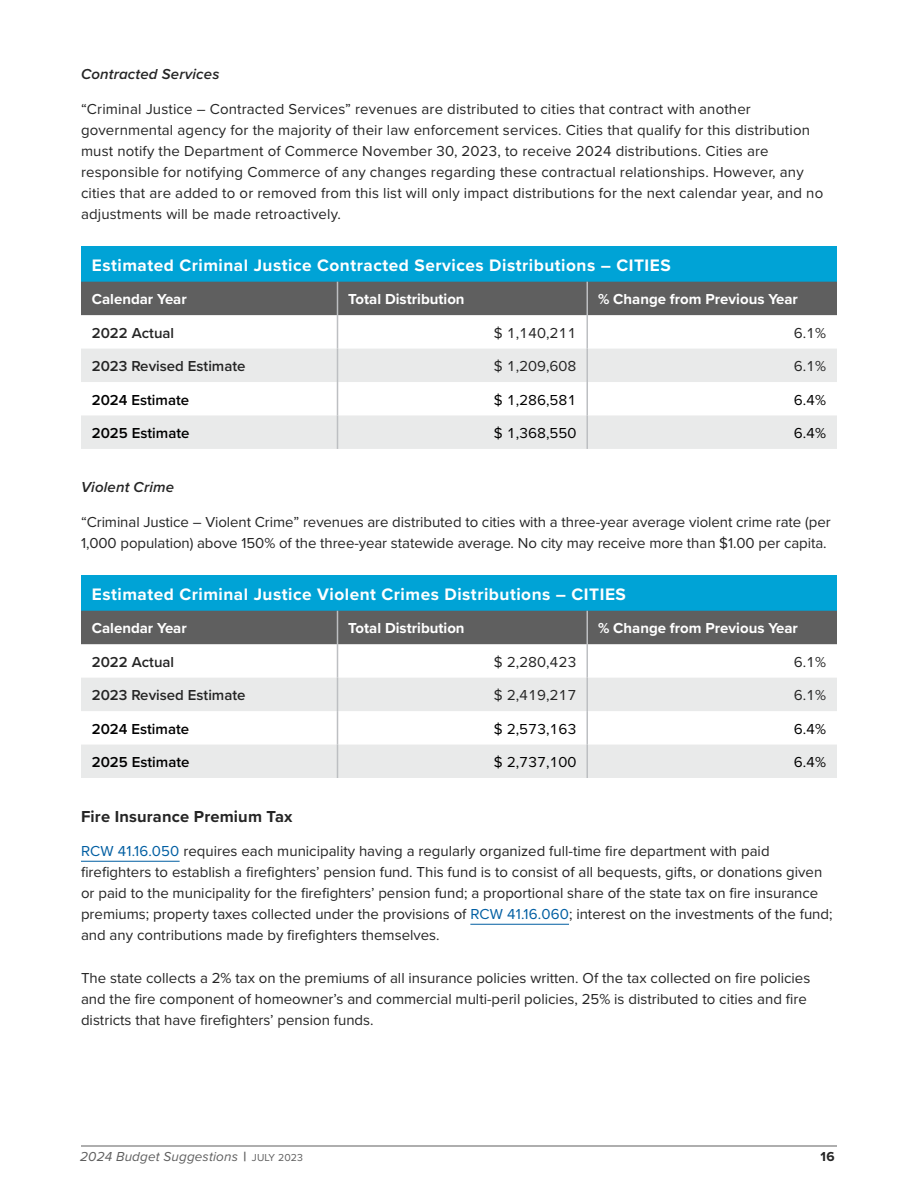
<style>
.page{position:relative;width:918px;height:1188px;background:#fff}
.page>*{position:absolute;margin:0;border:0;box-sizing:border-box;transform-origin:0 0}
.Body_Text{font:700 17.25px "Proxima Nova";letter-spacing:.03em;color:#fff}
.t1{font:700 16.5px "Proxima Nova";letter-spacing:.01em;color:#252525}
.Body_Text-2{font:15px/21px "Proxima Nova";color:#252525}
.t2{font:700 15px "Proxima Nova";color:#fff}
.Body_Text-3{font:600 15px "Proxima Nova";color:#252525}
.Body_Text-4{font:15px "Proxima Nova";color:#000}
.Body_Text-5{font:600 15px "Proxima Nova";color:#000}
.t3{font:italic 600 15px "Proxima Nova";letter-spacing:.01em;color:#252525}
.t4{font:italic 13.5px "Proxima Nova";letter-spacing:.01em;color:#5f5f5f}
.t5{font:700 13.5px "Proxima Nova";color:#252525}
.s1{color:#005ea2}
.s2{font-weight:700;font-style:normal}
.s3{font-style:normal;font-size:10.5px}
</style>
<div class="page">
<hr style="left:81px;top:1146px;width:756px;height:1px;background:#5f5f5f">
<hr style="left:81px;top:861px;width:99px;height:1px;background:#005ea2">
<hr style="left:470px;top:924px;width:99px;height:1px;background:#005ea2">
<div style="left:81px;top:246px;width:756px;height:36px;background:#00a3d6"></div>
<div style="left:81px;top:282px;width:756px;height:33px;background:#5f5f5f"></div>
<svg style="left:81px;top:349px;width:756px;height:100px;fill:#e9eaea"></svg>
<hr style="left:337px;top:315px;width:1px;height:34px;background:#bdbfc2">
<hr style="left:586px;top:315px;width:2px;height:34px;background:#bdbfc2">
<hr style="left:337px;top:349px;width:1px;height:33px;background:#bdbfc2">
<hr style="left:586px;top:349px;width:2px;height:33px;background:#bdbfc2">
<hr style="left:337px;top:382px;width:1px;height:33px;background:#bdbfc2">
<hr style="left:586px;top:382px;width:2px;height:33px;background:#bdbfc2">
<hr style="left:337px;top:415px;width:1px;height:34px;background:#bdbfc2">
<hr style="left:586px;top:415px;width:2px;height:34px;background:#bdbfc2">
<hr style="left:337px;top:282px;width:1px;height:33px;background:#bdbfc2">
<hr style="left:586px;top:282px;width:2px;height:33px;background:#bdbfc2">
<div style="left:81px;top:576px;width:756px;height:35px;background:#00a3d6"></div>
<div style="left:81px;top:611px;width:756px;height:33px;background:#5f5f5f"></div>
<svg style="left:81px;top:678px;width:756px;height:100px;fill:#e9eaea"></svg>
<hr style="left:337px;top:644px;width:1px;height:34px;background:#bdbfc2">
<hr style="left:586px;top:644px;width:2px;height:34px;background:#bdbfc2">
<hr style="left:337px;top:678px;width:1px;height:33px;background:#bdbfc2">
<hr style="left:586px;top:678px;width:2px;height:33px;background:#bdbfc2">
<hr style="left:337px;top:711px;width:1px;height:34px;background:#bdbfc2">
<hr style="left:586px;top:711px;width:2px;height:34px;background:#bdbfc2">
<hr style="left:337px;top:745px;width:1px;height:33px;background:#bdbfc2">
<hr style="left:586px;top:745px;width:2px;height:33px;background:#bdbfc2">
<hr style="left:337px;top:611px;width:1px;height:33px;background:#bdbfc2">
<hr style="left:586px;top:611px;width:2px;height:33px;background:#bdbfc2">
<h4 class="t3" style="left:81px;top:63px;width:140px">Contracted Services</h4>
<p class="Body_Text-2" style="left:81px;top:98px;width:744px">“Criminal Justice – Contracted Services” revenues are distributed to cities that contract with another governmental agency for the majority of their law enforcement services. Cities that qualify for this distribution must notify the Department of Commerce November 30, 2023, to receive 2024 distributions. Cities are responsible for notifying Commerce of any changes regarding these contractual relationships. However, any cities that are added to or removed from this list will only impact distributions for the next calendar year, and no adjustments will be made retroactively.</p>
<p class="Body_Text" style="left:92px;top:252px;width:580px">Estimated Criminal Justice Contracted Services Distributions – CITIES</p>
<p class="t2" style="left:92px;top:288px;width:97px">Calendar Year</p>
<p class="t2" style="left:348px;top:288px;width:118px">Total Distribution</p>
<p class="t2" style="left:598px;top:288px;width:201px">% Change from Previous Year</p>
<p class="Body_Text-3" style="left:92px;top:322px;width:84px">2022 Actual</p>
<p class="Body_Text-2" style="left:494px;top:322px;width:84px">$ 1,140,211</p>
<p class="Body_Text-2" style="left:794px;top:322px;width:34px">6.1%</p>
<p class="Body_Text-3" style="left:92px;top:355px;width:155px">2023 Revised Estimate</p>
<p class="Body_Text-2" style="left:494px;top:355px;width:84px">$ 1,209,608</p>
<p class="Body_Text-2" style="left:794px;top:355px;width:34px">6.1%</p>
<p class="Body_Text-5" style="left:92px;top:388px;width:99px">2024 Estimate</p>
<p class="Body_Text-4" style="left:494px;top:388px;width:84px">$ 1,286,581</p>
<p class="Body_Text-4" style="left:794px;top:388px;width:34px">6.4%</p>
<p class="Body_Text-5" style="left:92px;top:422px;width:99px">2025 Estimate</p>
<p class="Body_Text-4" style="left:494px;top:422px;width:84px">$ 1,368,550</p>
<p class="Body_Text-4" style="left:794px;top:422px;width:34px">6.4%</p>
<h4 class="t3" style="left:81px;top:476px;width:95px">Violent Crime</h4>
<p class="Body_Text-2" style="left:81px;top:511px;width:751px">“Criminal Justice – Violent Crime” revenues are distributed to cities with a three-year average violent crime rate (per<br>1,000 population) above 150% of the three-year statewide average. No city may receive more than $1.00 per capita.</p>
<p class="Body_Text" style="left:92px;top:581px;width:536px">Estimated Criminal Justice Violent Crimes Distributions – CITIES</p>
<p class="t2" style="left:92px;top:617px;width:97px">Calendar Year</p>
<p class="t2" style="left:348px;top:617px;width:118px">Total Distribution</p>
<p class="t2" style="left:598px;top:617px;width:201px">% Change from Previous Year</p>
<p class="Body_Text-3" style="left:92px;top:651px;width:84px">2022 Actual</p>
<p class="Body_Text-2" style="left:494px;top:651px;width:84px">$ 2,280,423</p>
<p class="Body_Text-2" style="left:794px;top:651px;width:34px">6.1%</p>
<p class="Body_Text-3" style="left:92px;top:684px;width:155px">2023 Revised Estimate</p>
<p class="Body_Text-2" style="left:494px;top:684px;width:84px">$ 2,419,217</p>
<p class="Body_Text-2" style="left:794px;top:684px;width:34px">6.1%</p>
<p class="Body_Text-5" style="left:92px;top:718px;width:99px">2024 Estimate</p>
<p class="Body_Text-4" style="left:494px;top:718px;width:84px">$ 2,573,163</p>
<p class="Body_Text-4" style="left:794px;top:718px;width:34px">6.4%</p>
<p class="Body_Text-5" style="left:92px;top:751px;width:99px">2025 Estimate</p>
<p class="Body_Text-4" style="left:494px;top:751px;width:84px">$ 2,737,100</p>
<p class="Body_Text-4" style="left:794px;top:751px;width:34px">6.4%</p>
<h3 class="t1" style="left:81px;top:804px;width:213px">Fire Insurance Premium Tax</h3>
<p class="Body_Text-2" style="left:81px;top:840px;width:753px"><span class="s1">RCW 41.16.050</span> requires each municipality having a regularly organized full-time fire department with paid firefighters to establish a firefighters’ pension fund. This fund is to consist of all bequests, gifts, or donations given or paid to the municipality for the firefighters’ pension fund; a proportional share of the state tax on fire insurance premiums; property taxes collected under the provisions of <span class="s1">RCW 41.16.060</span>; interest on the investments of the fund; and any contributions made by firefighters themselves.</p>
<p class="Body_Text-2" style="left:81px;top:966px;width:731px">The state collects a 2% tax on the premiums of all insurance policies written. Of the tax collected on fire policies and the fire component of homeowner’s and commercial multi-peril policies, 25% is distributed to cities and fire districts that have firefighters’ pension funds.</p>
<p class="t4" style="left:80px;top:1146px;width:224px">2024 Budget Suggestions <span class="s2">|</span> <span class="s3">JULY 2023</span></p>
<p class="t5" style="left:821px;top:1147px;width:16px">16</p>
</div>
